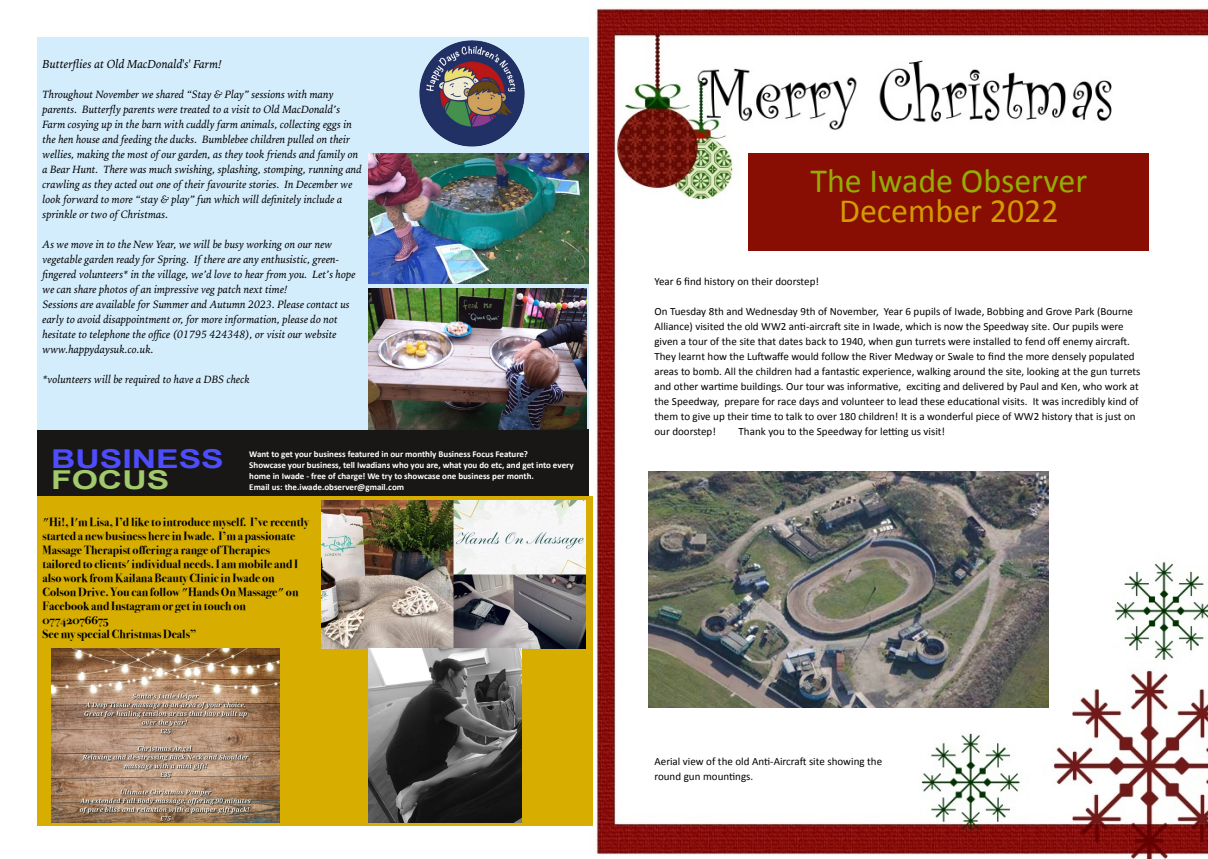
<style>
.page{position:relative;width:1208px;height:859px;background:#fff}
.page>*{position:absolute;margin:0;border:0;box-sizing:border-box;transform-origin:0 0}
.t1{font:34px "Calibri";color:#94ad04}
.t2{font:34px "Calibri";color:#d39b02}
.t3{font:700 26px "Arial";color:#4d4dff;scale:1.3 1}
.t4{font:700 26px "Arial";color:#a1ca6d;scale:1.3 1}
.t5{font:700 12px/14px "Bodoni Svty Two OSITCTT";color:#000}
.t6{font:italic 12px "Iowan Old Style";color:#000}
.t7{font:italic 11px/15px "Iowan Old Style";color:#000}
.t8{font:11px/15px "Calibri";color:#000}
.t9{font:700 9px/11px "Calibri";letter-spacing:-.005em;color:#fff}
</style>
<div class="page">
<img style="left:592px;top:8px;width:616px;height:851px">
<img style="left:649px;top:471px;width:400px;height:237px">
<div style="left:369px;top:37px;width:220px;height:392px;background:#d4edfc"></div>
<div style="left:37px;top:429px;width:552px;height:73px;background:#181715"></div>
<div style="left:37px;top:496px;width:555px;height:330px;background:#d7ae00"></div>
<div style="left:749px;top:154px;width:400px;height:97px;background:#880d02"></div>
<img style="left:322px;top:500px;width:264px;height:149px">
<img style="left:51px;top:649px;width:228px;height:173px">
<img style="left:369px;top:649px;width:152px;height:173px">
<div style="left:37px;top:37px;width:332px;height:392px;background:#d4edfc"></div>
<img style="left:419px;top:40px;width:106px;height:107px">
<img style="left:369px;top:154px;width:220px;height:130px">
<img style="left:369px;top:289px;width:217px;height:140px">
<p class="t6" style="left:43px;top:56px;width:181px">Butterflies at Old MacDonald's' Farm!</p>
<p class="t7" style="left:43px;top:87px;width:321px">Throughout November we shared “Stay &amp; Play” sessions with many parents. Butterfly parents were treated to a visit to Old MacDonald’s Farm cosying up in the barn with cuddly farm animals, collecting eggs in the hen house and feeding the ducks. Bumblebee children pulled on their wellies, making the most of our garden, as they took friends and family on a Bear Hunt. There was much swishing, splashing, stomping, running and crawling as they acted out one of their favourite stories. In December we look forward to more “stay &amp; play” fun which will definitely include a sprinkle or two of Christmas.</p>
<p class="t7" style="left:43px;top:237px;width:314px">As we move in to the New Year, we will be busy working on our new vegetable garden ready for Spring. If there are any enthusistic, green&shy;fingered volunteers* in the village, we’d love to hear from you. Let’s hope we can share photos of an impressive veg patch next time!<br>Sessions are available for Summer and Autumn 2023. Please contact us early to avoid disappointment or, for more information, please do not hesitate to telephone the office (01795 424348), or visit our website www.happydaysuk.co.uk.</p>
<p class="t7" style="left:43px;top:372px;width:209px">*volunteers will be required to have a DBS check</p>
<h2 class="t3" style="left:51px;top:444px;width:134px">BUSINESS</h2>
<h2 class="t4" style="left:51px;top:465px;width:93px">FOCUS</h2>
<p class="t9" style="left:249px;top:448px;width:326px">Want to get your business featured in our monthly Business Focus Feature?<br>Showcase your business, tell Iwadians who you are, what you do etc, and get into every home in Iwade ‐ free of charge! We try to showcase one business per month.<br>Email us: the.iwade.observer@gmail.com</p>
<p class="t5" style="left:43px;top:515px;width:268px">"Hi!,I'm Lisa,I’d like to introduce myself. I’ve recently started a newbusiness here in Iwade. I’m a passionate Massage Therapist offering a range of Therapies tailored to clients'individual needs.I am mobile and I also work from KailanaBeautyClinic in Iwade on Colson Drive. You can follow"Hands OnMassage" on Facebook and Instagram or getin touch on 07742076675<br>See myspecialChristmas Deals”</p>
<h1 class="t1" style="left:810px;top:160px;width:278px">The Iwade Observer</h1>
<h1 class="t2" style="left:839px;top:190px;width:221px">December 2022</h1>
<p class="t8" style="left:654px;top:273px;width:166px">Year 6 find history on their doorstep!</p>
<p class="t8" style="left:654px;top:303px;width:487px">On Tuesday 8th and Wednesday 9th of November, Year 6 pupils of Iwade, Bobbing and Grove Park (Bourne Alliance) visited the old WW2 anti‐aircraft site in Iwade, which is now the Speedway site. Our pupils were given a tour of the site that dates back to 1940, when gun turrets were installed to fend off enemy aircraft.<br>They learnt how the Luftwaffe would follow the River Medway or Swale to find the more densely populated areas to bomb. All the children had a fantastic experience, walking around the site, looking at the gun turrets and other wartime buildings. Our tour was informative, exciting and delivered by Paul and Ken, who work at the Speedway, prepare for race days and volunteer to lead these educational visits. It was incredibly kind of them to give up their time to talk to over 180 children! It is a wonderful piece of WW2 history that is just on our doorstep!</p>
<p class="t8" style="left:738px;top:423px;width:208px">Thank you to the Speedway for letting us visit!</p>
<p class="t8" style="left:654px;top:753px;width:229px">Aerial view of the old Anti‐Aircraft site showing the round gun mountings.</p>
</div>
